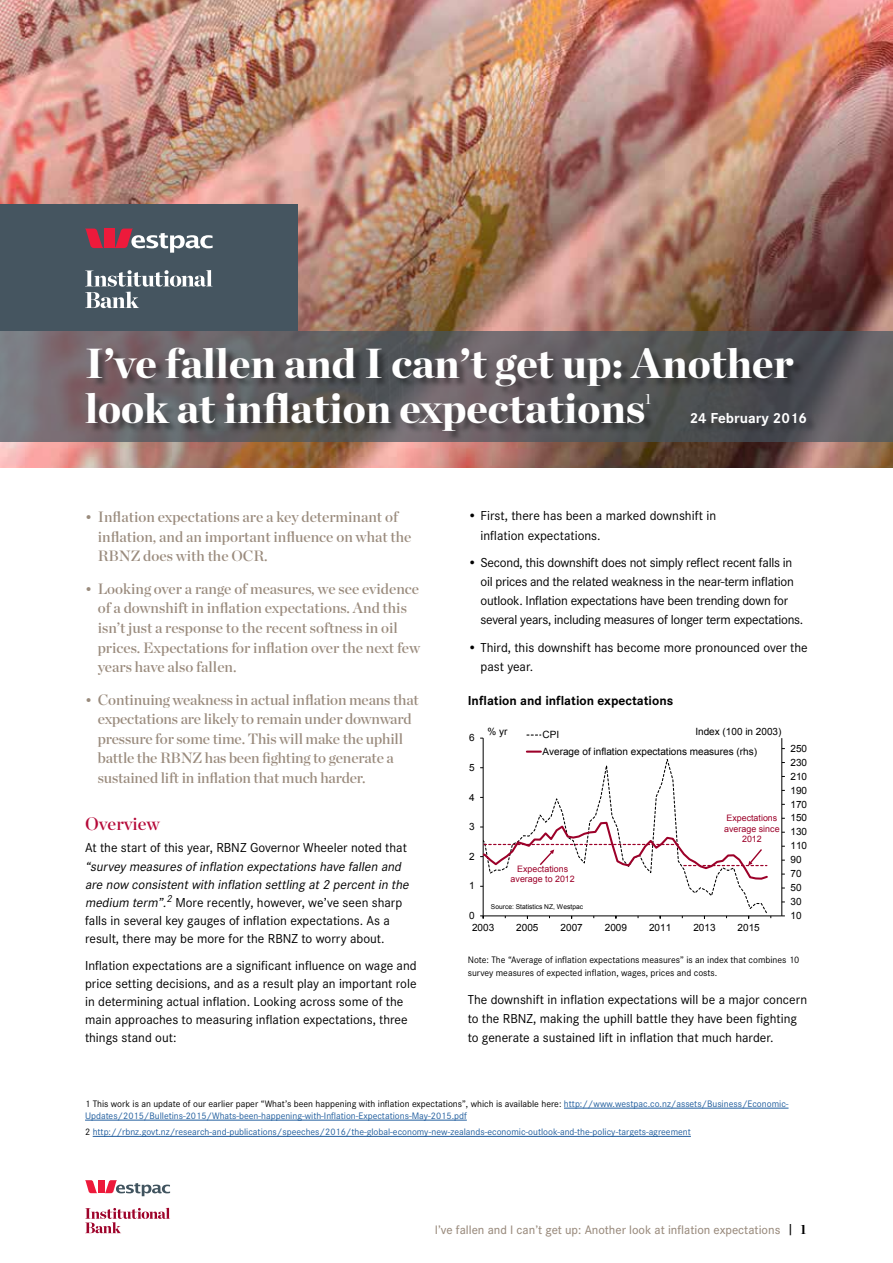
<style>
.page{position:relative;width:893px;height:1263px;background:#fff}
.page>*{position:absolute;margin:0;border:0;box-sizing:border-box;transform-origin:0 0}
.t1{font:900 42px/45px "Chronicle Display";color:#fff}
.t2{font:18px "Chronicle Display Semi";color:#b50938}
.t3{font:15px/19.6px "Chronicle Display Semi";color:#9a8b7d}
.t4{font:700 15px "Corporate S";color:#fff}
.t5{font:15px "Chronicle Display";color:#fff}
.t6{font:13.5px/18.1px "Corporate S";color:#000}
.t7{font:13.5px/19px "Corporate S";letter-spacing:-.02em;color:#000}
.t8{font:700 13.5px "Corporate S";color:#000}
.t9{font:500 12.75px "Corporate S";color:#9a8b7d}
.t10{font:10.05px/16.5px "Arial";letter-spacing:-.005em;color:#000}
.t11{font:9.75px/12px "Corporate S";color:#215e9e}
.t12{font:9.75px/13px "Corporate S";color:#000}
.t13{font:8.85px/10.2px "Arial";color:#9c0029;text-align:center}
.t14{font:6.6px "Arial";color:#000}
.s1{font-style:italic}
.s2{color:#000}
.s3{font-size:13.5px;color:#000}
.s4{font-family:"Chronicle Display";font-weight:700;font-size:13.5px;color:#000}
</style>
<div class="page">
<svg style="left:85px;top:1208px;width:85px;height:25px"></svg>
<svg style="left:85px;top:1180px;width:12px;height:13px"></svg>
<div style="left:98px;top:1180px;width:6px;height:13px;background:#ed1a3b"></div>
<svg style="left:105px;top:1180px;width:65px;height:16px"></svg>
<img style="left:0;top:0;width:893px;height:468px">
<div style="left:0;top:204px;width:298px;height:127px;background:#455560"></div>
<svg style="left:85px;top:270px;width:128px;height:38px"></svg>
<svg style="left:85px;top:229px;width:18px;height:19px"></svg>
<div style="left:104px;top:229px;width:10px;height:19px;background:#ed1a3b"></div>
<svg style="left:115px;top:229px;width:98px;height:24px"></svg>
<svg style="left:0;top:331px;width:893px;height:111px;background:#686367"></svg>
<div style="left:87px;top:349px;width:730px;height:92px;background:#000;opacity:.35"></div>
<hr style="left:781px;top:738px;width:1px;height:178px;background:#000">
<hr style="left:483px;top:738px;width:1px;height:178px;background:#000">
<hr style="left:483px;top:916px;width:299px;height:1px;background:#000">
<svg style="left:483px;top:755px;width:285px;height:161px"></svg>
<svg style="left:527px;top:734px;width:14px;height:1px"></svg>
<hr style="left:527px;top:750px;width:14px;height:3px;background:#9c0029">
<svg style="left:480px;top:821px;width:288px;height:66px"></svg>
<hr style="left:564px;top:1108px;width:224px;height:1px;background:#215e9e">
<hr style="left:85px;top:1120px;width:382px;height:1px;background:#215e9e">
<hr style="left:93px;top:1136px;width:598px;height:1px;background:#215e9e">
<h1 class="t1" style="left:85px;top:340px;width:710px">I’ve fallen and I can’t get up: Another look at inflation expectations</h1>
<p class="t5" style="left:645px;top:390px;width:8px">1</p>
<p class="t4" style="left:690px;top:409px;width:119px">24 February 2016</p>
<p class="t3" style="left:98px;top:507px;width:315px;text-indent:-13px">• Inflation expectations are a key determinant of inflation, and an important influence on what the<br>RBNZ does with the OCR.</p>
<p class="t3" style="left:98px;top:579px;width:324px;text-indent:-13px">• Looking over a range of measures, we see evidence of a downshift in inflation expectations. And this isn’t just a response to the recent softness in oil prices. Expectations for inflation over the next few years have also fallen.</p>
<p class="t3" style="left:98px;top:689px;width:322px;text-indent:-13px">• Continuing weakness in actual inflation means that expectations are likely to remain under downward pressure for some time. This will make the uphill battle the RBNZ has been fighting to generate a sustained lift in inflation that much harder.</p>
<h2 class="t2" style="left:85px;top:813px;width:76px">Overview</h2>
<p class="t6" style="left:85px;top:839px;width:323px">At the start of this year, RBNZ Governor Wheeler noted that</p>
<p class="t6" style="left:85px;top:857px;width:328px"><span class="s1">“survey measures ofinflation expectations have fallen and are now consistentwith inflation settling at2 percentin the medium term”.</span><sup>2</sup> More recently, however, we’ve seen sharp falls in several key gauges of inflation expectations. As a result, there may be more for the RBNZ to worry about.</p>
<p class="t6" style="left:85px;top:956px;width:333px">Inflation expectations are a significant influence on wage and price setting decisions, and as a result play an important role in determining actual inflation. Looking across some of the main approaches to measuring inflation expectations, three things stand out:</p>
<p class="t6" style="left:480px;top:506px;width:237px;line-height:19px;text-indent:-13px">• First, there has been a marked downshift in inflation expectations.</p>
<p class="t7" style="left:480px;top:553px;width:324px;text-indent:-13px">• Second, this downshift does not simply reflect recent falls in oil prices and the related weakness in the near-term inflation outlook. Inflation expectations have been trending down for several years, including measures of longer term expectations.</p>
<p class="t6" style="left:480px;top:638px;width:329px;line-height:19px;text-indent:-13px">• Third, this downshift has become more pronounced over the past year.</p>
<p class="t8" style="left:468px;top:693px;width:207px">Inflation and inflation expectations</p>
<p class="t10" style="left:469px;top:729px;width:7px">6</p>
<p class="t10" style="left:469px;top:759px;width:7px">5</p>
<p class="t10" style="left:469px;top:789px;width:7px">4</p>
<p class="t10" style="left:469px;top:818px;width:7px">3</p>
<p class="t10" style="left:469px;top:848px;width:7px">2</p>
<p class="t10" style="left:469px;top:878px;width:7px">1</p>
<p class="t10" style="left:469px;top:907px;width:7px">0</p>
<p class="t10" style="left:487px;top:723px;width:21px">% yr</p>
<p class="t10" style="left:695px;top:723px;width:87px">Index (100 in 2003)</p>
<p class="t10" style="left:542px;top:726px;width:216px">CPI<br>Average of inflation expectations measures (rhs)</p>
<p class="t13" style="left:511px;top:863px;width:66px">Expectations average to 2012</p>
<p class="t14" style="left:491px;top:902px;width:94px">Source: Statistics NZ, Westpac</p>
<p class="t13" style="left:724px;top:813px;width:57px">Expectations average since<br>2012</p>
<p class="t10" style="left:472px;top:919px;width:24px">2003</p>
<p class="t10" style="left:516px;top:919px;width:24px">2005</p>
<p class="t10" style="left:561px;top:919px;width:24px">2007</p>
<p class="t10" style="left:605px;top:919px;width:24px">2009</p>
<p class="t10" style="left:649px;top:919px;width:24px">2011</p>
<p class="t10" style="left:693px;top:919px;width:24px">2013</p>
<p class="t10" style="left:738px;top:919px;width:24px">2015</p>
<p class="t10" style="left:790px;top:740px;width:18px">250</p>
<p class="t10" style="left:790px;top:754px;width:18px">230</p>
<p class="t10" style="left:790px;top:768px;width:18px">210</p>
<p class="t10" style="left:790px;top:782px;width:18px">190</p>
<p class="t10" style="left:790px;top:796px;width:18px">170</p>
<p class="t10" style="left:790px;top:810px;width:18px">150</p>
<p class="t10" style="left:790px;top:824px;width:18px">130</p>
<p class="t10" style="left:790px;top:838px;width:18px">110</p>
<p class="t10" style="left:790px;top:852px;width:13px">90</p>
<p class="t10" style="left:790px;top:865px;width:13px">70</p>
<p class="t10" style="left:790px;top:879px;width:13px">50</p>
<p class="t10" style="left:790px;top:893px;width:13px">30</p>
<p class="t10" style="left:790px;top:907px;width:13px">10</p>
<p class="t12" style="left:468px;top:953px;width:333px">Note: The “Average of inflation expectations measures” is an index that combines 10 survey measures of expected inflation, wages, prices and costs.</p>
<p class="t6" style="left:468px;top:990px;width:341px;line-height:19px">The downshift in inflation expectations will be a major concern to the RBNZ, making the uphill battle they have been fighting to generate a sustained lift in inflation that much harder.</p>
<p class="t11" style="left:85px;top:1098px;width:705px"><span class="s2">1 This work is an update of our earlier paper “What’s been happening with inflation expectations”, which is available here:</span> http://www.westpac.co.nz/assets/Business/Economic-<br>Updates/2015/Bulletins-2015/Whats-been-happening-with-Inflation-Expectations-May-2015.pdf</p>
<p class="t11" style="left:85px;top:1126px;width:607px"><span class="s2">2</span> http://rbnz.govt.nz/research-and-publications/speeches/2016/the-global-economy-new-zealands-economic-outlook-and-the-policy-targets-agreement</p>
<p class="t9" style="left:435px;top:1222px;width:373px">I’ve fallen and I can’t get up: Another look at inflation expectations <span class="s3">|</span> <span class="s4">1</span></p>
</div>
